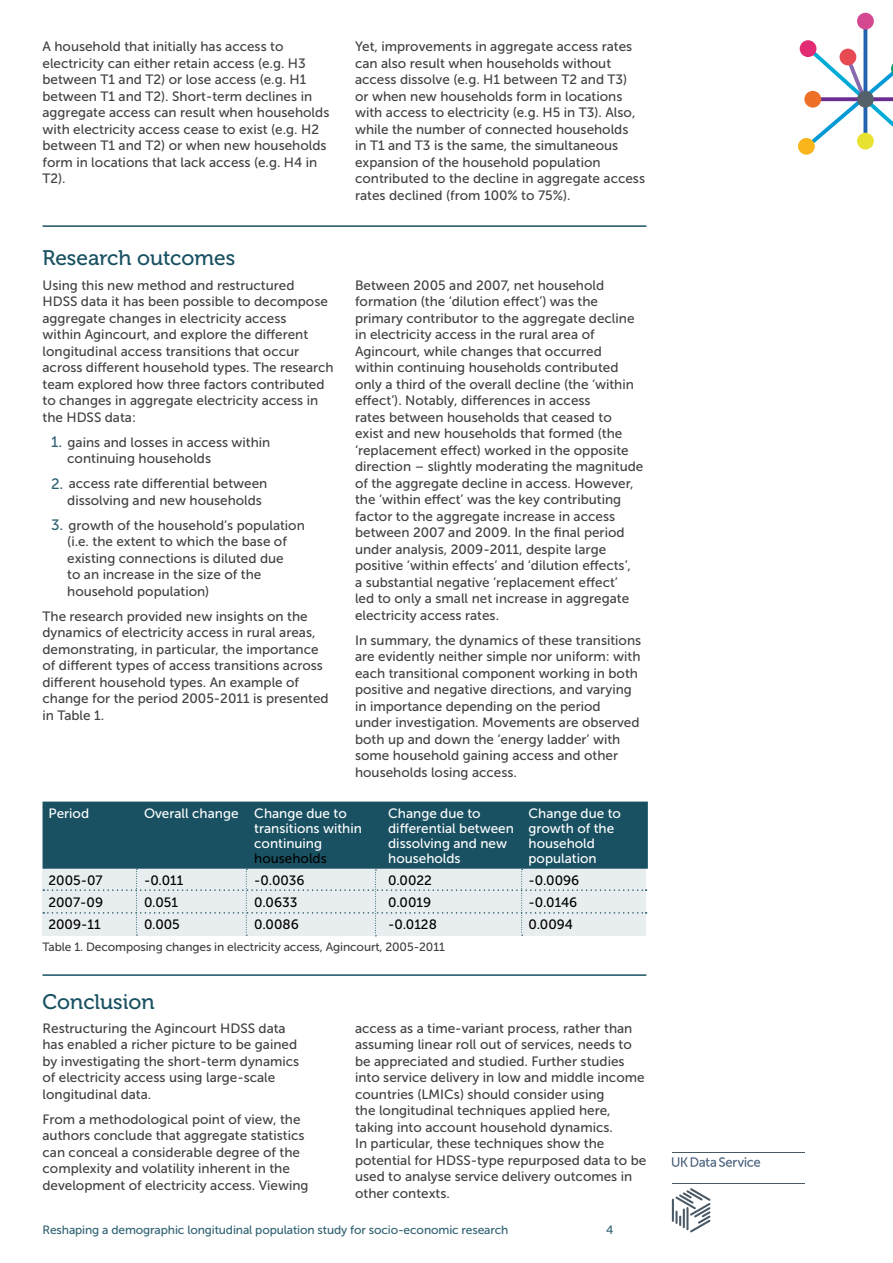
<style>
.page{position:relative;width:893px;height:1263px;background:#fff}
.page>*{position:absolute;margin:0;border:0;box-sizing:border-box;transform-origin:0 0}
.t1{font:21px "Museo 500";color:#195162}
.t2{font:13.5px/16.5px "Museo Sans 500";color:#414042}
.t3{font:13.5px/15px "Museo Sans 500";color:#fff}
.t4{font:13.5px "Museo Sans 500";color:#000}
.t5{font:12px "Museo Sans 500";letter-spacing:-.01em;color:#306272}
.t6{font:12px "Museo Sans 500";letter-spacing:-.01em;color:#414042}
.s1{font-size:15px;color:#306272}
</style>
<div class="page">
<svg style="left:863px;top:30px;width:4px;height:12px"></svg>
<div style="left:857px;top:13px;width:17px;height:17px;background:#d44791;border-radius:50%"></div>
<svg style="left:800px;top:40px;width:16px;height:17px"></svg>
<svg style="left:801px;top:42px;width:92px;height:110px"></svg>
<div style="left:798px;top:138px;width:17px;height:17px;background:#fab51c;border-radius:50%"></div>
<div style="left:857px;top:133px;width:17px;height:16px;background:#e8e333;border-radius:50%"></div>
<div style="left:839px;top:49px;width:17px;height:16px;background:#e84a54;border-radius:50%"></div>
<hr style="left:672px;top:1199px;width:2px;height:23px;background:#485865">
<svg style="left:675px;top:1188px;width:36px;height:44px"></svg>
<svg style="left:672px;top:1157px;width:88px;height:10px"></svg>
<hr style="left:672px;top:1152px;width:132px;height:1px;background:#485865">
<hr style="left:672px;top:1183px;width:132px;height:1px;background:#485865">
<hr style="left:43px;top:225px;width:603px;height:2px;background:#195162">
<svg style="left:43px;top:801px;width:605px;height:135px;background:#809fa8"></svg>
<hr style="left:43px;top:974px;width:603px;height:2px;background:#195162">
<p class="t2" style="left:43px;top:39px;width:288px">A household that initially has access to electricity can either retain access (e.g. H3 between T1 and T2) or lose access (e.g. H1 between T1 and T2). Short-term declines in aggregate access can result when households with electricity access cease to exist (e.g. H2 between T1 and T2) or when new households form in locations that lack access (e.g. H4 in T2).</p>
<p class="t2" style="left:355px;top:39px;width:291px">Yet, improvements in aggregate access rates can also result when households without access dissolve (e.g. H1 between T2 and T3)<br>or when new households form in locations with access to electricity (e.g. H5 in T3). Also, while the number of connected households<br>in T1 and T3 is the same, the simultaneous expansion of the household population contributed to the decline in aggregate access rates declined (from 100% to 75%).</p>
<h1 class="t1" style="left:43px;top:246px;width:194px">Research outcomes</h1>
<p class="t2" style="left:43px;top:277px;width:293px">Using this new method and restructured<br>HDSS data it has been possible to decompose aggregate changes in electricity access<br>within Agincourt, and explore the different longitudinal access transitions that occur across different household types. The research team explored how three factors contributed to changes in aggregate electricity access in the HDSS data:</p>
<p class="t2" style="left:67px;top:434px;width:205px;text-indent:-16px"><span class="s1">1.</span> gains and losses in access within continuing households</p>
<p class="t2" style="left:67px;top:475px;width:202px;text-indent:-16px"><span class="s1">2.</span> access rate differential between dissolving and new households</p>
<p class="t2" style="left:67px;top:517px;width:239px;text-indent:-16px"><span class="s1">3.</span> growth of the household’s population (i.e. the extent to which the base of existing connections is diluted due<br>to an increase in the size of the household population)</p>
<p class="t2" style="left:43px;top:608px;width:288px">The research provided new insights on the dynamics of electricity access in rural areas, demonstrating, in particular, the importance of different types of access transitions across different household types. An example of change for the period 2005-2011 is presented in Table 1.</p>
<p class="t2" style="left:355px;top:277px;width:290px">Between 2005 and 2007, net household formation (the ‘dilution effect’) was the primary contributor to the aggregate decline in electricity access in the rural area of Agincourt, while changes that occurred within continuing households contributed only a third of the overall decline (the ‘within effect’). Notably, differences in access<br>rates between households that ceased to exist and new households that formed (the ‘replacement effect) worked in the opposite direction – slightly moderating the magnitude of the aggregate decline in access. However, the ‘within effect’ was the key contributing factor to the aggregate increase in access between 2007 and 2009. In the final period under analysis, 2009-2011, despite large positive ‘within effects’ and ‘dilution effects’,<br>a substantial negative ‘replacement effect’<br>led to only a small net increase in aggregate electricity access rates.</p>
<p class="t2" style="left:355px;top:632px;width:288px">In summary, the dynamics of these transitions are evidently neither simple nor uniform: with each transitional component working in both positive and negative directions, and varying in importance depending on the period<br>under investigation. Movements are observed both up and down the ‘energy ladder’ with some household gaining access and other households losing access.</p>
<p class="t3" style="left:49px;top:806px;width:42px">Period</p>
<p class="t3" style="left:254px;top:806px;width:109px;text-indent:-110px">Overall change Change due to transitions within continuing</p>
<p class="t4" style="left:254px;top:851px;width:74px">households</p>
<p class="t3" style="left:388px;top:806px;width:127px">Change due to differential between dissolving and new households</p>
<p class="t3" style="left:528px;top:806px;width:94px">Change due to growth of the household population</p>
<p class="t4" style="left:49px;top:873px;width:56px">2005-07</p>
<p class="t4" style="left:144px;top:873px;width:41px">-0.011</p>
<p class="t4" style="left:254px;top:873px;width:52px">-0.0036</p>
<p class="t4" style="left:388px;top:873px;width:45px">0.0022</p>
<p class="t4" style="left:528px;top:873px;width:52px">-0.0096</p>
<p class="t4" style="left:48px;top:895px;width:56px">2007-09</p>
<p class="t4" style="left:144px;top:895px;width:36px">0.051</p>
<p class="t4" style="left:254px;top:895px;width:45px">0.0633</p>
<p class="t4" style="left:388px;top:895px;width:44px">0.0019</p>
<p class="t4" style="left:528px;top:895px;width:50px">-0.0146</p>
<p class="t4" style="left:48px;top:917px;width:54px">2009-11</p>
<p class="t4" style="left:144px;top:917px;width:37px">0.005</p>
<p class="t4" style="left:254px;top:917px;width:46px">0.0086</p>
<p class="t4" style="left:388px;top:917px;width:50px">-0.0128</p>
<p class="t4" style="left:528px;top:917px;width:46px">0.0094</p>
<p class="t6" style="left:43px;top:940px;width:404px">Table 1. Decomposing changes in electricity access, Agincourt, 2005-2011</p>
<h1 class="t1" style="left:43px;top:990px;width:114px">Conclusion</h1>
<p class="t2" style="left:43px;top:1020px;width:258px">Restructuring the Agincourt HDSS data has enabled a richer picture to be gained by investigating the short-term dynamics of electricity access using large-scale longitudinal data.</p>
<p class="t2" style="left:43px;top:1111px;width:268px">From a methodological point of view, the authors conclude that aggregate statistics can conceal a considerable degree of the complexity and volatility inherent in the development of electricity access. Viewing</p>
<p class="t2" style="left:355px;top:1020px;width:293px">access as a time-variant process, rather than assuming linear roll out of services, needs to be appreciated and studied. Further studies into service delivery in low and middle income countries (LMICs) should consider using<br>the longitudinal techniques applied here, taking into account household dynamics.<br>In particular, these techniques show the potential for HDSS-type repurposed data to be used to analyse service delivery outcomes in other contexts.</p>
<p class="t5" style="left:43px;top:1223px;width:467px">Reshaping a demographic longitudinal population study for socio-economic research</p>
<p class="t5" style="left:606px;top:1223px;width:9px">4</p>
</div>
